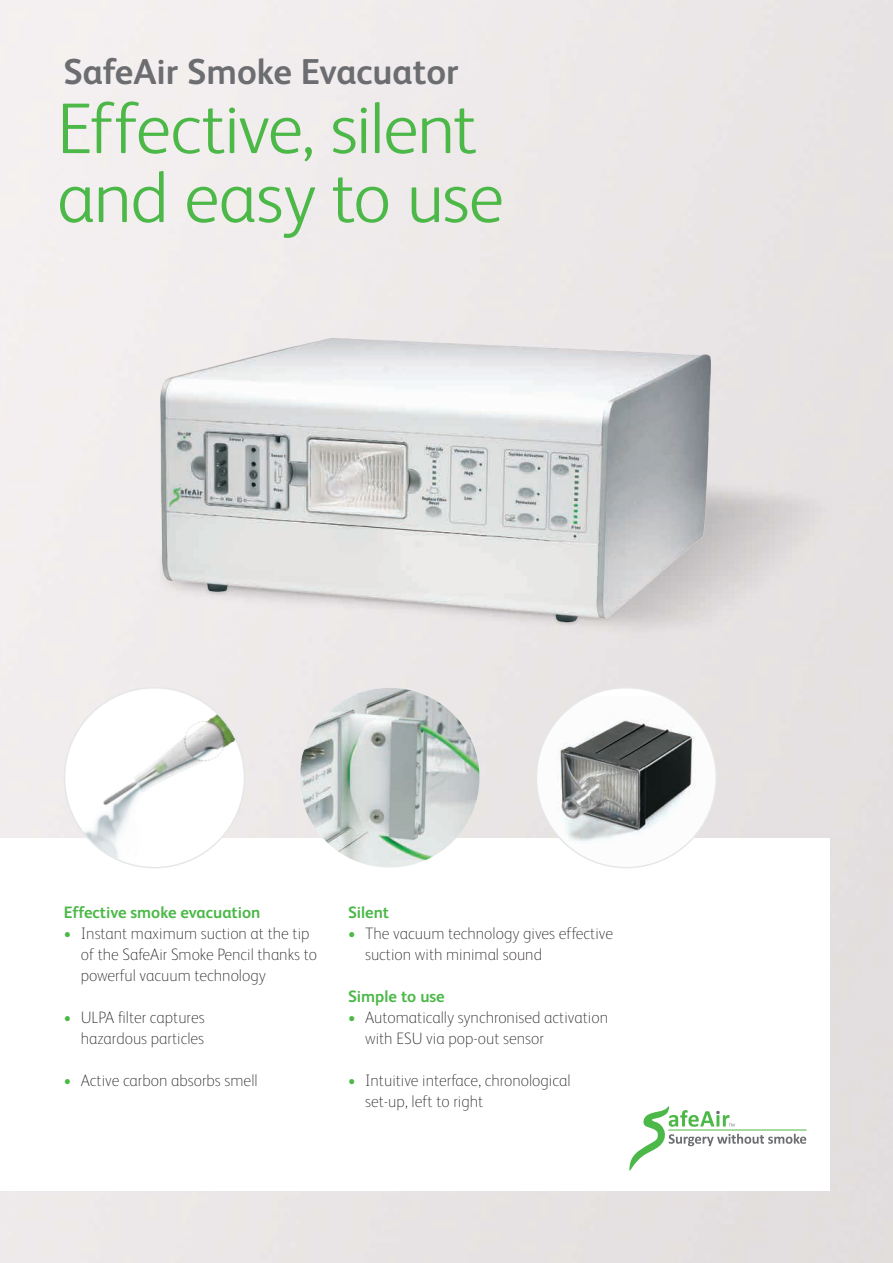
<style>
.page{position:relative;width:893px;height:1263px;background:#fff}
.page>*{position:absolute;margin:0;border:0;box-sizing:border-box;transform-origin:0 0}
.t1{font:300 72px/69px "FS Albert";letter-spacing:-.015em;color:#4cb848}
.t2{font:700 36px "FS Albert";color:#6c6d70}
.t3{font:100 16.5px/21px "FS Albert";color:#231f20}
.t4{font:700 16.5px "FS Albert";color:#4cb848}
.s1{color:#4cb848}
</style>
<div class="page">
<img style="left:536px;top:697px;width:180px;height:171px">
<img style="left:300px;top:688px;width:179px;height:180px;border-radius:90px">
<img style="left:65px;top:688px;width:179px;height:180px;border-radius:90px">
<div style="left:96px;top:644px;width:772px;height:37px;background:#ebe7e6"></div>
<img style="left:96px;top:279px;width:772px;height:365px">
<svg style="left:629px;top:1106px;width:177px;height:64px"></svg>
<h2 class="t2" style="left:63px;top:51px;width:397px">SafeAir Smoke Evacuator</h2>
<h1 class="t1" style="left:57px;top:93px;width:448px">Effective, silent and easy to use</h1>
<p class="t4" style="left:64px;top:902px;width:198px">Effective smoke evacuation</p>
<p class="t3" style="left:81px;top:922px;width:238px;text-indent:-17px"><span class="s1">•</span> Instant maximum suction at the tip of the SafeAir Smoke Pencil thanks to powerful vacuum technology</p>
<p class="t3" style="left:64px;top:1006px;width:143px;text-align:right"><span class="s1">•</span> ULPA filter captures hazardous particles</p>
<p class="t3" style="left:64px;top:1069px;width:195px"><span class="s1">•</span> Active carbon absorbs smell</p>
<p class="t4" style="left:348px;top:902px;width:43px">Silent</p>
<p class="t3" style="left:365px;top:922px;width:250px;text-indent:-17px"><span class="s1">•</span> The vacuum technology gives effective suction with minimal sound</p>
<p class="t4" style="left:348px;top:986px;width:98px">Simple to use</p>
<p class="t3" style="left:365px;top:1006px;width:245px;text-indent:-17px"><span class="s1">•</span> Automatically synchronised activation with ESU via pop-out sensor</p>
<p class="t3" style="left:365px;top:1069px;width:207px;text-indent:-17px"><span class="s1">•</span> Intuitive interface, chronological set-up, left to right</p>
</div>
